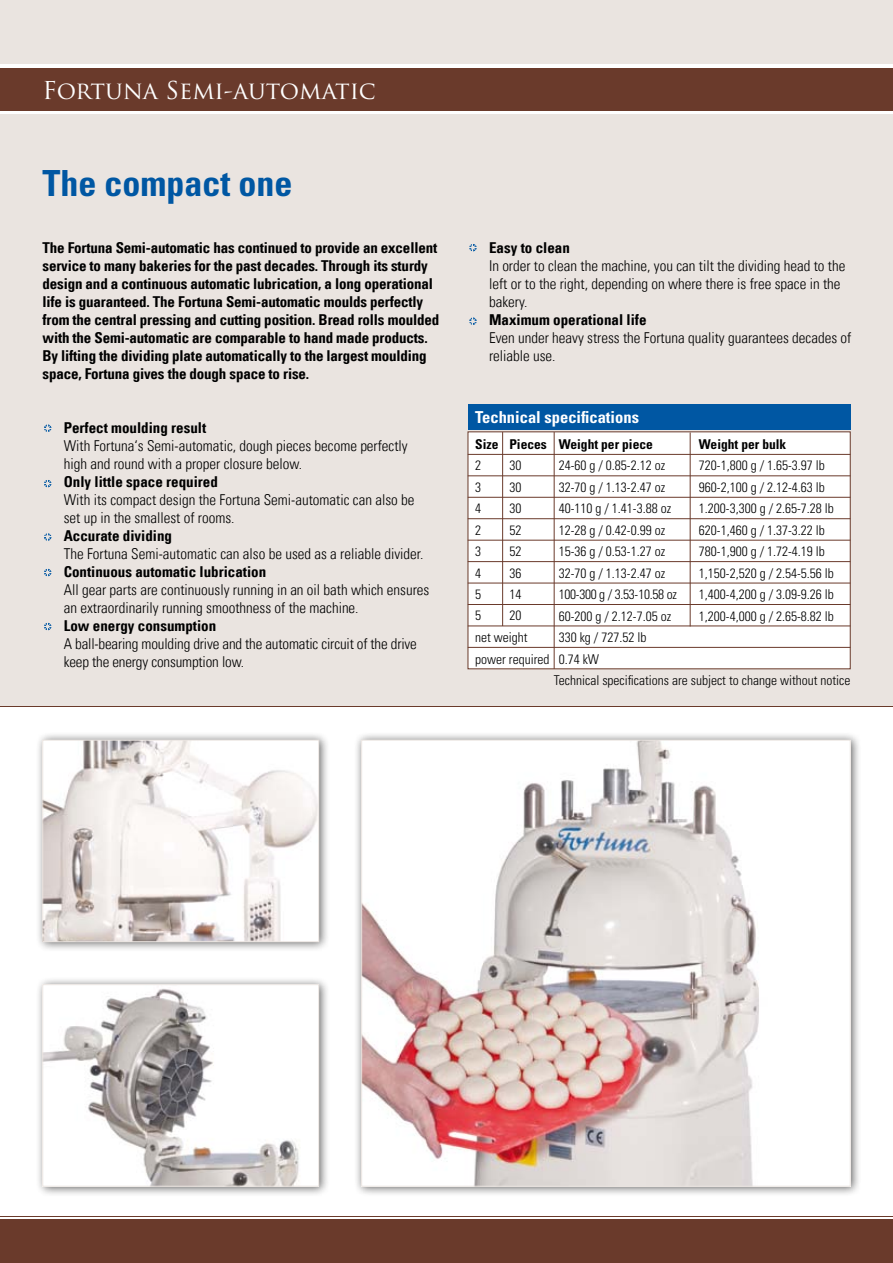
<style>
.page{position:relative;width:893px;height:1263px;background:#fff}
.page>*{position:absolute;margin:0;border:0;box-sizing:border-box;transform-origin:0 0}
.t1{font:700 condensed 36px "Univers LT Std";color:#0057a3}
.t2{font:24px "Trajan Pro";color:#fff}
.t3{font:700 condensed 16.5px "Univers LT Std";color:#fff}
.t4{font:15px/18px "Univers LT Std Light Cn PL";color:#000}
.t5{font:15px/18px "Univers LT Std Bold Cn PL";letter-spacing:-.01em;color:#000}
.t6{font:300 condensed 13.5px/21.5px "Univers LT Std";color:#000}
.t7{font:700 condensed 13.5px "Univers LT Std";color:#000}
</style>
<div class="page">
<div style="left:0;top:1219px;width:893px;height:44px;background:#6a3a2b"></div>
<hr style="left:0;top:1216px;width:893px;height:1px;background:#6a3a2b">
<div style="left:0;top:0;width:893px;height:64px;background:#eae4e0"></div>
<div style="left:0;top:68px;width:893px;height:43px;background:#6a3a2b"></div>
<div style="left:0;top:115px;width:893px;height:591px;background:#eae4e0"></div>
<hr style="left:0;top:706px;width:893px;height:1px;background:#6a3a2b">
<svg style="left:44px;top:424px;width:8px;height:8px"></svg>
<svg style="left:469px;top:244px;width:8px;height:8px"></svg>
<svg style="left:44px;top:480px;width:8px;height:8px"></svg>
<svg style="left:469px;top:317px;width:8px;height:8px"></svg>
<svg style="left:44px;top:533px;width:8px;height:8px"></svg>
<svg style="left:44px;top:568px;width:8px;height:9px"></svg>
<svg style="left:44px;top:622px;width:8px;height:9px"></svg>
<div style="left:468px;top:404px;width:382px;height:25px;background:#0057a3"></div>
<div style="left:468px;top:432px;width:382px;height:237px;background:#fff"></div>
<hr style="left:554px;top:432px;width:1px;height:237px;background:#6a3a2b">
<hr style="left:502px;top:432px;width:1px;height:194px;background:#6a3a2b">
<hr style="left:690px;top:432px;width:1px;height:194px;background:#6a3a2b">
<hr style="left:468px;top:454px;width:382px;height:1px;background:#6a3a2b">
<hr style="left:468px;top:476px;width:382px;height:1px;background:#6a3a2b">
<hr style="left:468px;top:497px;width:382px;height:1px;background:#6a3a2b">
<hr style="left:468px;top:518px;width:382px;height:1px;background:#6a3a2b">
<hr style="left:468px;top:540px;width:382px;height:1px;background:#6a3a2b">
<hr style="left:468px;top:561px;width:382px;height:1px;background:#6a3a2b">
<hr style="left:468px;top:583px;width:382px;height:1px;background:#6a3a2b">
<hr style="left:468px;top:604px;width:382px;height:1px;background:#6a3a2b">
<hr style="left:468px;top:626px;width:382px;height:1px;background:#6a3a2b">
<hr style="left:468px;top:647px;width:382px;height:1px;background:#6a3a2b">
<div style="left:354px;top:732px;width:507px;height:465px;background:#000;opacity:.6"></div>
<img style="left:363px;top:742px;width:485px;height:442px">
<div style="left:35px;top:732px;width:295px;height:220px;background:#000;opacity:.6"></div>
<img style="left:45px;top:742px;width:272px;height:198px">
<div style="left:43px;top:740px;width:276px;height:202px;border:1px solid #eae4e0"></div>
<div style="left:35px;top:977px;width:295px;height:219px;background:#000;opacity:.6"></div>
<img style="left:45px;top:986px;width:272px;height:198px">
<div style="left:43px;top:984px;width:276px;height:202px;border:1px solid #eae4e0"></div>
<h2 class="t2" style="left:43px;top:75px;width:335px">Fortuna Semi-automatic</h2>
<h1 class="t1" style="left:43px;top:161px;width:251px">The compact one</h1>
<p class="t5" style="left:43px;top:239px;width:398px">The Fortuna Semi-automatic has continued to provide an excellent service to many bakeries for the past decades. Through its sturdy design and a continuous automatic lubrication, a long operational life is guaranteed. The Fortuna Semi-automatic moulds perfectly from the central pressing and cutting position. Bread rolls moulded with the Semi-automatic are comparable to hand made products.<br>By lifting the dividing plate automatically to the largest moulding space, Fortuna gives the dough space to rise.</p>
<p class="t5" style="left:64px;top:419px;width:144px">Perfect moulding result</p>
<p class="t4" style="left:64px;top:437px;width:346px">With Fortuna‘s Semi-automatic, dough pieces become perfectly high and round with a proper closure below.</p>
<p class="t5" style="left:64px;top:473px;width:156px">Only little space required</p>
<p class="t4" style="left:64px;top:491px;width:352px">With its compact design the Fortuna Semi-automatic can also be set up in the smallest of rooms.</p>
<p class="t5" style="left:64px;top:527px;width:110px">Accurate dividing</p>
<p class="t4" style="left:64px;top:545px;width:361px">The Fortuna Semi-automatic can also be used as a reliable divider.</p>
<p class="t5" style="left:64px;top:563px;width:204px">Continuous automatic lubrication</p>
<p class="t4" style="left:64px;top:581px;width:367px">All gear parts are continuously running in an oil bath which ensures an extraordinarily running smoothness of the machine.</p>
<p class="t5" style="left:64px;top:617px;width:154px">Low energy consumption</p>
<p class="t4" style="left:64px;top:635px;width:355px">A ball-bearing moulding drive and the automatic circuit of the drive keep the energy consumption low.</p>
<p class="t5" style="left:489px;top:239px;width:82px">Easy to clean</p>
<p class="t4" style="left:489px;top:257px;width:358px">In order to clean the machine, you can tilt the dividing head to the left or to the right, depending on where there is free space in the bakery.</p>
<p class="t5" style="left:489px;top:311px;width:159px">Maximum operational life</p>
<p class="t4" style="left:489px;top:329px;width:364px">Even under heavy stress the Fortuna quality guarantees decades of reliable use.</p>
<p class="t3" style="left:475px;top:407px;width:165px">Technical specifications</p>
<p class="t7" style="left:475px;top:436px;width:25px">Size</p>
<p class="t6" style="left:475px;top:455px;width:76px">2<br>3<br>4<br>2<br>3<br>4<br>5<br>5<br>net weight power required</p>
<p class="t7" style="left:509px;top:436px;width:39px">Pieces</p>
<p class="t6" style="left:509px;top:455px;width:13px;text-align:justify">30<br>30<br>30<br>52<br>52<br>36<br>14<br>20</p>
<p class="t7" style="left:559px;top:436px;width:96px">Weight per piece</p>
<p class="t6" style="left:559px;top:455px;width:120px">24-60 g / 0.85-2.12 oz<br>32-70 g / 1.13-2.47 oz<br>40-110 g / 1.41-3.88 oz<br>12-28 g / 0.42-0.99 oz<br>15-36 g / 0.53-1.27 oz<br>32-70 g / 1.13-2.47 oz<br>100-300 g / 3.53-10.58 oz<br>60-200 g / 2.12-7.05 oz</p>
<p class="t6" style="left:559px;top:627px;width:89px">330 kg / 727.52 lb<br>0.74 kW</p>
<p class="t7" style="left:699px;top:436px;width:89px">Weight per bulk</p>
<p class="t6" style="left:699px;top:455px;width:136px">720-1,800 g / 1.65-3.97 lb<br>960-2,100 g / 2.12-4.63 lb<br>1.200-3,300 g / 2.65-7.28 lb<br>620-1,460 g / 1.37-3.22 lb<br>780-1,900 g / 1.72-4.19 lb<br>1,150-2,520 g / 2.54-5.56 lb<br>1,400-4,200 g / 3.09-9.26 lb<br>1,200-4,000 g / 2.65-8.82 lb</p>
<p class="t6" style="left:554px;top:670px;width:298px">Technical specifications are subject to change without notice</p>
</div>
